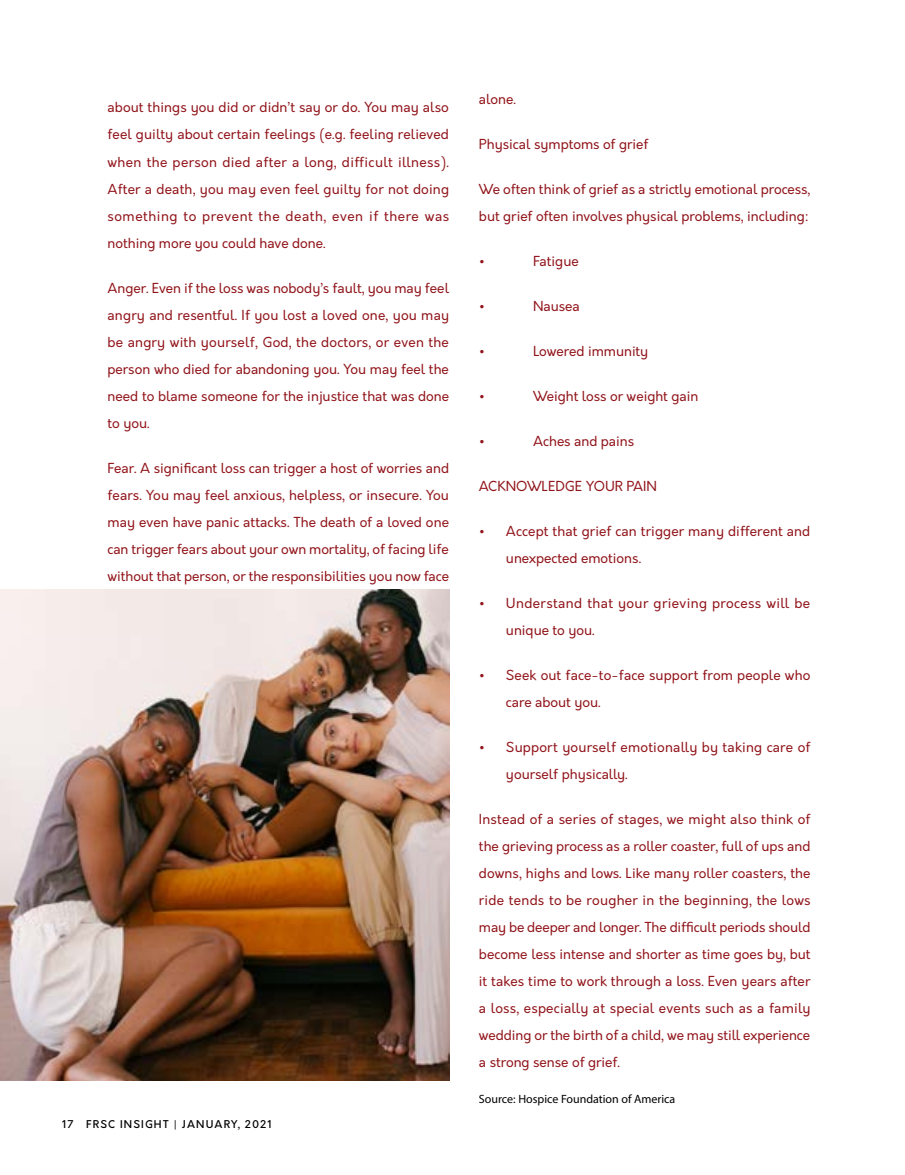
<style>
.page{position:relative;width:905px;height:1175px;background:#fff}
.page>*{position:absolute;margin:0;border:0;box-sizing:border-box;transform-origin:0 0}
.t1{font:13.5px/27px "Orkney";color:#91141a}
.t2{font:13.5px/27px "Orkney";letter-spacing:.025em;color:#91141a}
.t3{font:12px "Myriad Pro";color:#000}
.t4{font:500 10.5px "Orkney";letter-spacing:.11em;color:#000}
</style>
<div class="page">
<img style="left:0;top:589px;width:449px;height:491px">
<p class="t1" style="left:107px;top:94px;width:343px;text-align:justify">about things you did or didn’t say or do. You may also feel guilty about certain feelings (e.g. feeling relieved when the person died after a long, difficult illness).<br>After a death, you may even feel guilty for not doing something to prevent the death, even if there was nothing more you could have done.</p>
<p class="t1" style="left:107px;top:274px;width:343px;text-align:justify">Anger. Even if the loss was nobody’s fault, you may feel angry and resentful. If you lost a loved one, you may be angry with yourself, God, the doctors, or even the person who died for abandoning you. You may feel the need to blame someone for the injustice that was done to you.</p>
<p class="t1" style="left:107px;top:454px;width:343px;text-align:justify">Fear. A significant loss can trigger a host of worries and fears. You may feel anxious, helpless, or insecure. You may even have panic attacks. The death of a loved one can trigger fears about your own mortality, of facing life without that person, or the responsibilities you now face</p>
<p class="t4" style="left:62px;top:1117px;width:211px">17 FRSC INSIGHT | JANUARY, 2021</p>
<p class="t1" style="left:479px;top:85px;width:39px">alone.</p>
<p class="t1" style="left:479px;top:130px;width:171px">Physical symptoms of grief</p>
<p class="t1" style="left:479px;top:175px;width:333px">We often think of grief as a strictly emotional process, but grief often involves physical problems, including:</p>
<p class="t1" style="left:479px;top:247px;width:8px">•</p>
<p class="t1" style="left:533px;top:247px;width:47px">Fatigue</p>
<p class="t1" style="left:479px;top:292px;width:8px">•</p>
<p class="t1" style="left:533px;top:292px;width:48px">Nausea</p>
<p class="t1" style="left:479px;top:337px;width:8px">•</p>
<p class="t1" style="left:533px;top:337px;width:117px">Lowered immunity</p>
<p class="t1" style="left:479px;top:382px;width:8px">•</p>
<p class="t1" style="left:533px;top:382px;width:167px">Weight loss or weight gain</p>
<p class="t1" style="left:479px;top:427px;width:8px">•</p>
<p class="t1" style="left:533px;top:427px;width:103px">Aches and pains</p>
<p class="t1" style="left:479px;top:472px;width:179px">ACKNOWLEDGE YOUR PAIN</p>
<p class="t1" style="left:506px;top:517px;width:306px;text-indent:-27px">• Accept that grief can trigger many different and unexpected emotions.</p>
<p class="t2" style="left:506px;top:589px;width:306px;text-indent:-27px">• Understand that your grieving process will be unique to you.</p>
<p class="t1" style="left:506px;top:661px;width:306px;text-indent:-27px">• Seek out face-to-face support from people who care about you.</p>
<p class="t1" style="left:506px;top:733px;width:306px;text-indent:-27px">• Support yourself emotionally by taking care of yourself physically.</p>
<p class="t1" style="left:479px;top:805px;width:333px;text-align:justify">Instead of a series of stages, we might also think of the grieving process as a roller coaster, full of ups and downs, highs and lows. Like many roller coasters, the ride tends to be rougher in the beginning, the lows may be deeper and longer. The difficult periods should become less intense and shorter as time goes by, but it takes time to work through a loss. Even years after a loss, especially at special events such as a family wedding or the birth of a child, we may still experience a strong sense of grief.</p>
<p class="t3" style="left:479px;top:1091px;width:198px">Source: Hospice Foundation of America</p>
</div>
